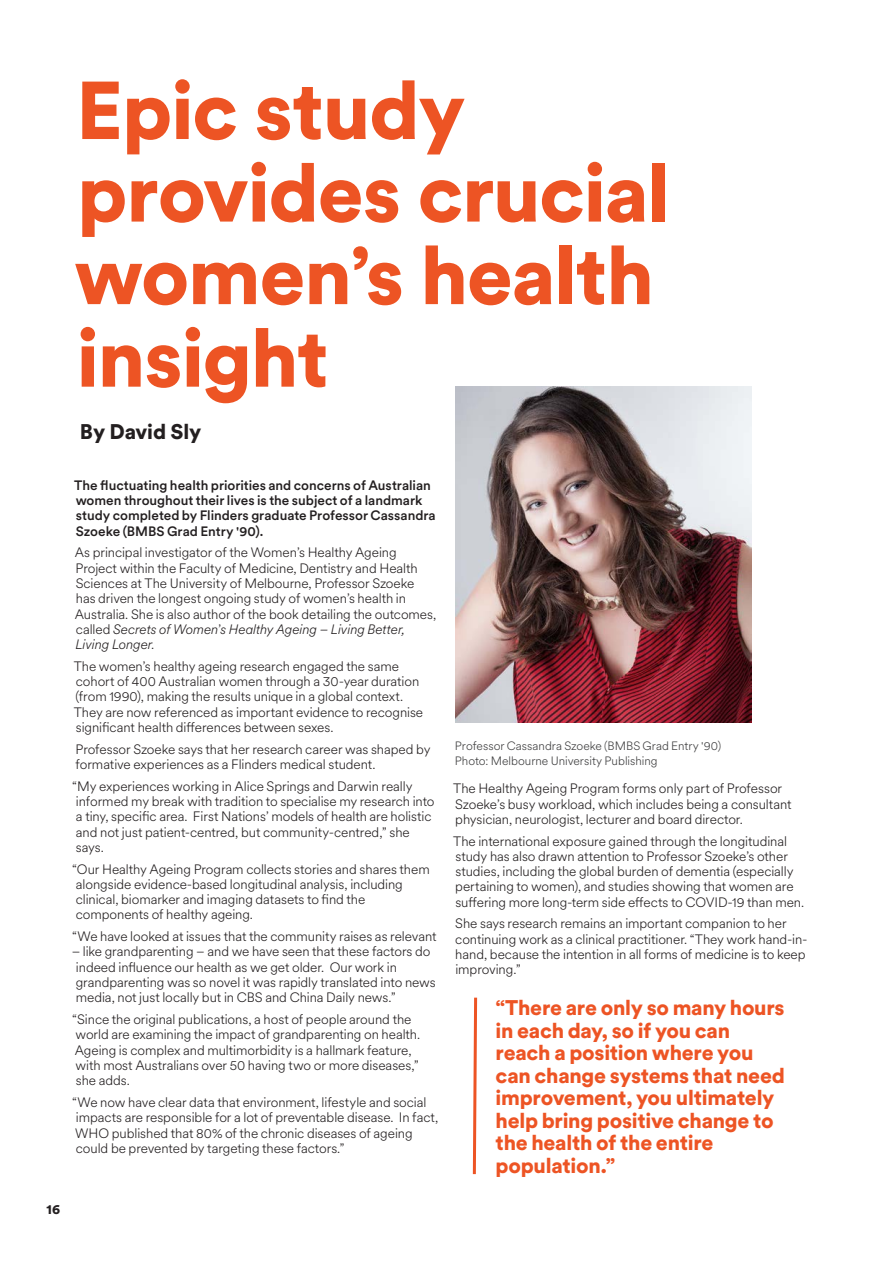
<style>
.page{position:relative;width:893px;height:1263px;background:#fff}
.page>*{position:absolute;margin:0;border:0;box-sizing:border-box;transform-origin:0 0}
.MPH___Article_Headli{font:900 81px/82.5px "Circular XX";letter-spacing:-.02em;color:#ed5424}
.MPH___Body{font:900 21px/22.5px "Circular XX";letter-spacing:-.015em;color:#ed5424}
.MPH___Article_Headli-2{font:900 21px "Circular XX";letter-spacing:-.005em;color:#231f20}
.MPH___Body-2{font:300 13.5px/15.3px "Circular XX";letter-spacing:-.005em;color:#231f20}
.MPH___Body-3{font:500 13.5px/15.3px "Circular XX";color:#231f20}
.t1{font:900 13.5px "Circular XX";color:#231f20}
.MPH___Body-4{font:300 12px "Circular XX";color:#3e3e3f}
.s1{font-style:italic}
</style>
<div class="page">
<svg style="left:472px;top:997px;width:6px;height:178px"></svg>
<img style="left:455px;top:387px;width:297px;height:336px">
<p class="t1" style="left:46px;top:1200px;width:15px">16</p>
<p class="MPH___Article_Headli" style="left:74px;top:66px;width:598px">Epic study provides crucial women’s health insight</p>
<p class="MPH___Article_Headli-2" style="left:80px;top:417px;width:123px">By David Sly</p>
<p class="MPH___Body-3" style="left:74px;top:477px;width:363px">The fluctuating health priorities and concerns of Australian women throughout their lives is the subject of a landmark study completed by Flinders graduate Professor Cassandra Szoeke (BMBS Grad Entry '90).</p>
<p class="MPH___Body-2" style="left:75px;top:544px;width:363px">As principal investigator of the Women’s Healthy Ageing Project within the Faculty of Medicine, Dentistry and Health Sciences at The University of Melbourne, Professor Szoeke has driven the longest ongoing study of women’s health in Australia. She is also author of the book detailing the outcomes, called <span class="s1">Secrets of Women</span>’<span class="s1">s Healthy Ageing – Living Better, Living Longer.</span></p>
<p class="MPH___Body-2" style="left:74px;top:658px;width:351px">The women’s healthy ageing research engaged the same cohort of 400 Australian women through a 30-year duration (from 1990), making the results unique in a global context.<br>They are now referenced as important evidence to recognise significant health differences between sexes.</p>
<p class="MPH___Body-2" style="left:76px;top:741px;width:356px">Professor Szoeke says that her research career was shaped by formative experiences as a Flinders medical student.</p>
<p class="MPH___Body-2" style="left:72px;top:778px;width:364px">“My experiences working in Alice Springs and Darwin really informed my break with tradition to specialise my research into a tiny, specific area. First Nations’ models of health are holistic and not just patient-centred, but community-centred,” she says.</p>
<p class="MPH___Body-2" style="left:72px;top:861px;width:359px">“Our Healthy Ageing Program collects stories and shares them alongside evidence-based longitudinal analysis, including clinical, biomarker and imaging datasets to find the components of healthy ageing.</p>
<p class="MPH___Body-2" style="left:72px;top:928px;width:366px">“We have looked at issues that the community raises as relevant</p>
<p class="MPH___Body-2" style="left:76px;top:943px;width:362px;text-indent:-4px">– like grandparenting – and we have seen that these factors do indeed influence our health as we get older. Our work in grandparenting was so novel it was rapidly translated into news media, not just locally but in CBS and China Daily news.”</p>
<p class="MPH___Body-2" style="left:72px;top:1011px;width:350px">“Since the original publications, a host of people around the world are examining the impact of grandparenting on health.<br>Ageing is complex and multimorbidity is a hallmark feature, with most Australians over 50 having two or more diseases,” she adds.</p>
<p class="MPH___Body-2" style="left:72px;top:1094px;width:367px">“We now have clear data that environment, lifestyle and social impacts are responsible for a lot of preventable disease. In fact, WHO published that 80% of the chronic diseases of ageing could be prevented by targeting these factors.”</p>
<p class="MPH___Body-4" style="left:455px;top:737px;width:268px">Professor Cassandra Szoeke (BMBS Grad Entry '90)</p>
<p class="MPH___Body-4" style="left:455px;top:753px;width:204px">Photo: Melbourne University Publishing</p>
<p class="MPH___Body-2" style="left:453px;top:780px;width:340px">The Healthy Ageing Program forms only part of Professor<br>Szoeke’s busy workload, which includes being a consultant physician, neurologist, lecturer and board director.</p>
<p class="MPH___Body-2" style="left:453px;top:832px;width:352px">The international exposure gained through the longitudinal study has also drawn attention to Professor Szoeke’s other studies, including the global burden of dementia (especially pertaining to women), and studies showing that women are suffering more long-term side effects to COVID-19 than men.</p>
<p class="MPH___Body-2" style="left:455px;top:915px;width:354px">She says research remains an important companion to her continuing work as a clinical practitioner. “They work hand-in&shy;hand, because the intention in all forms of medicine is to keep improving.”</p>
<p class="MPH___Body" style="left:496px;top:996px;width:291px">“There are only so many hours in each day, so if you can reach a position where you can change systems that need improvement, you ultimately help bring positive change to the health of the entire population.”</p>
</div>
